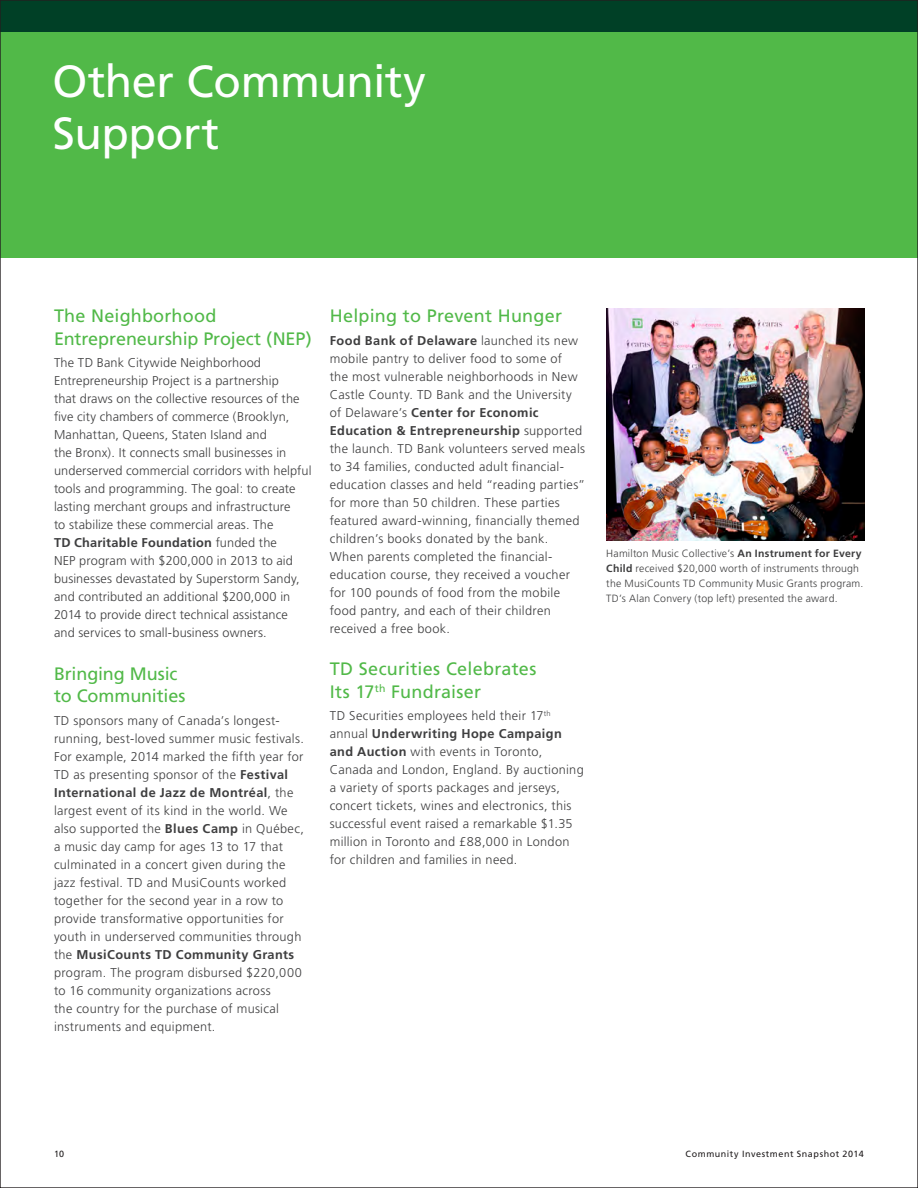
<style>
.page{position:relative;width:918px;height:1188px;background:#fff}
.page>*{position:absolute;margin:0;border:0;box-sizing:border-box;transform-origin:0 0}
.Summary_header{font:45px/52.5px "Frutiger";letter-spacing:-.01em;color:#fff}
.Green_header{font:18px/22.5px "Frutiger";letter-spacing:.005em;color:#51b948}
.TD_Body_Copy{font:300 12.75px/18px "Frutiger";letter-spacing:.02em;color:#3e3e3f}
.Sidebar_Photo_Captio{font:300 10.5px/15px "Frutiger";letter-spacing:.02em;color:#3e3e3f}
.t1{font:9px "Frutiger";letter-spacing:.06em;color:#231f20}
.s1{font-weight:700}
</style>
<div class="page">
<div style="left:0;top:0;width:918px;height:257px;background:#51b948"></div>
<div style="left:0;top:0;width:918px;height:32px;background:#004026"></div>
<img style="left:606px;top:309px;width:258px;height:232px">
<p class="Summary_header" style="left:52px;top:55px;width:375px">Other Community<br>Support</p>
<p class="Green_header" style="left:54px;top:305px;width:259px">The Neighborhood<br>Entrepreneurship Project (NEP)</p>
<p class="TD_Body_Copy" style="left:54px;top:354px;width:259px">The TD Bank Citywide Neighborhood Entrepreneurship Project is a partnership<br>that draws on the collective resources of the five city chambers of commerce (Brooklyn, Manhattan, Queens, Staten Island and<br>the Bronx). It connects small businesses in underserved commercial corridors with helpful tools and programming. The goal: to create lasting merchant groups and infrastructure<br>to stabilize these commercial areas. The<br><span class="s1">TD Charitable Foundation</span> funded the<br>NEP program with $200,000 in 2013 to aid businesses devastated by Superstorm Sandy, and contributed an additional $200,000 in 2014 to provide direct technical assistance and services to small-business owners.</p>
<p class="Green_header" style="left:54px;top:662px;width:133px">Bringing Music to Communities</p>
<p class="TD_Body_Copy" style="left:54px;top:711px;width:251px">TD sponsors many of Canada’s longest&shy;running, best-loved summer music festivals.<br>For example, 2014 marked the fifth year for TD as presenting sponsor of the <span class="s1">Festival International de Jazz de Montréal</span>, the largest event of its kind in the world. We also supported the <span class="s1">Blues Camp</span> in Québec, a music day camp for ages 13 to 17 that culminated in a concert given during the jazz festival. TD and MusiCounts worked together for the second year in a row to provide transformative opportunities for youth in underserved communities through the <span class="s1">MusiCounts TD Community Grants </span>program. The program disbursed $220,000 to 16 community organizations across<br>the country for the purchase of musical instruments and equipment.</p>
<p class="Green_header" style="left:330px;top:305px;width:234px">Helping to Prevent Hunger</p>
<p class="TD_Body_Copy" style="left:330px;top:331px;width:257px"><span class="s1">Food Bank of Delaware</span> launched its new mobile pantry to deliver food to some of<br>the most vulnerable neighborhoods in New Castle County. TD Bank and the University of Delaware’s <span class="s1">Center for Economic Education &amp; Entrepreneurship</span> supported the launch. TD Bank volunteers served meals to 34 families, conducted adult financial&shy;education classes and held “reading parties” for more than 50 children. These parties featured award-winning, financially themed children’s books donated by the bank.<br>When parents completed the financial&shy;education course, they received a voucher for 100 pounds of food from the mobile food pantry, and each of their children received a free book.</p>
<p class="Green_header" style="left:330px;top:658px;width:208px">TD Securities Celebrates<br>Its 17<sup>th</sup> Fundraiser</p>
<p class="TD_Body_Copy" style="left:330px;top:707px;width:256px">TD Securities employees held their 17<sup>th </sup>annual <span class="s1">Underwriting Hope Campaign and Auction</span> with events in Toronto, Canada and London, England. By auctioning a variety of sports packages and jerseys, concert tickets, wines and electronics, this successful event raised a remarkable $1.35 million in Toronto and £88,000 in London for children and families in need.</p>
<p class="Sidebar_Photo_Captio" style="left:606px;top:546px;width:259px">Hamilton Music Collective’s <span class="s1">An Instrument for Every Child</span> received $20,000 worth of instruments through the MusiCounts TD Community Music Grants program.<br>TD’s Alan Convery (top left) presented the award.</p>
<p class="t1" style="left:54px;top:1149px;width:12px">10</p>
<p class="t1" style="left:686px;top:1149px;width:180px">Community Investment Snapshot 2014</p>
</div>
